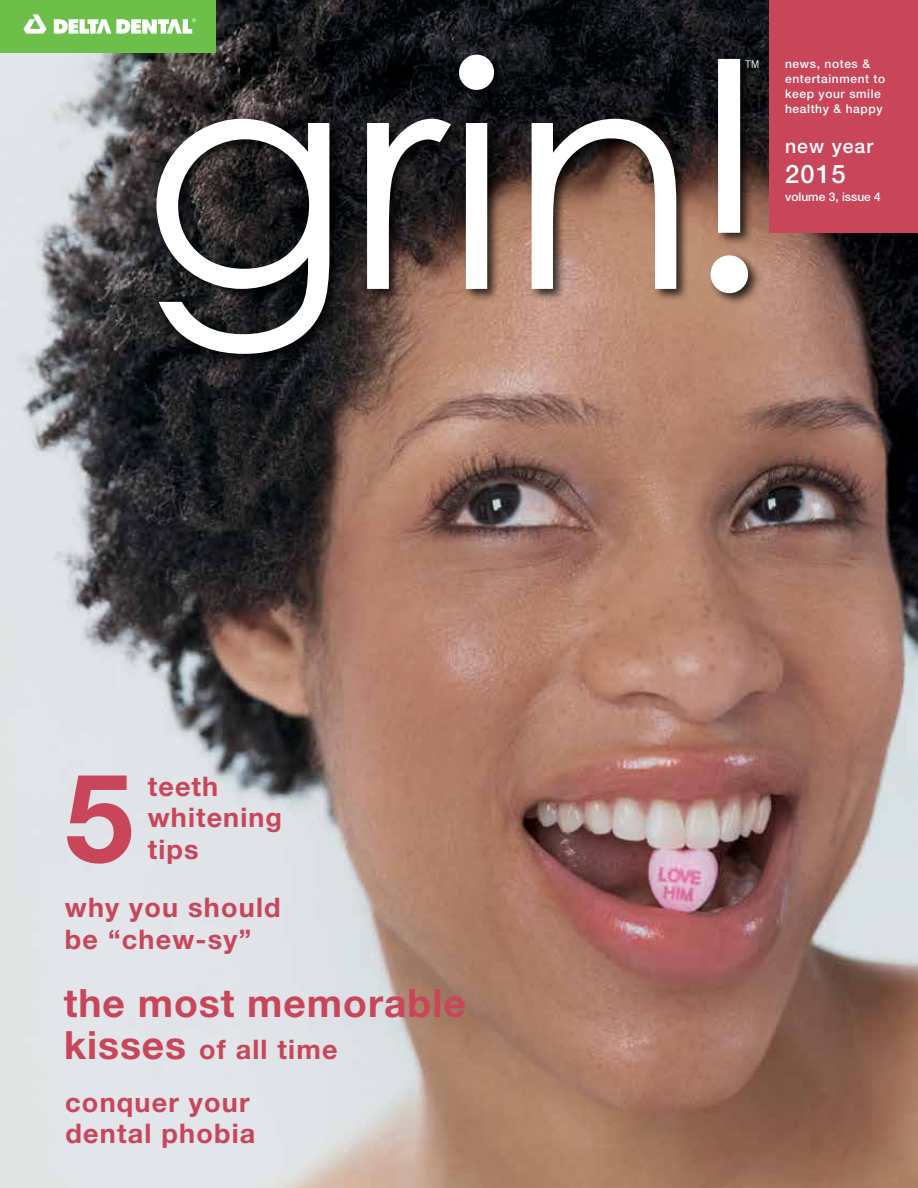
<style>
.page{position:relative;width:918px;height:1188px;background:#fff}
.page>*{position:absolute;margin:0;border:0;box-sizing:border-box;transform-origin:0 0}
.t1{font:700 123.3px "Helvetica Neue LT Std";color:#c9455a}
.t2{font:700 39px "Helvetica Neue LT Std";letter-spacing:.025em;color:#c9455a}
.t3{font:700 27px/31.5px "Helvetica Neue LT Std";letter-spacing:.045em;color:#c9455a}
.t4{font:500 25.5px "Helvetica Neue LT Std";color:#fff}
.t5{font:500 19.5px "Helvetica Neue LT Std";letter-spacing:.05em;color:#fff}
.t6{font:500 12px/15px "Helvetica Neue LT Std";letter-spacing:.05em;color:#fff}
.t7{font:500 12px "Helvetica Neue LT Std";color:#fff}
.t8{font:10.65px "Trade Gothic LT Std";color:#fff}
.s1{font-size:39px}
</style>
<div class="page">
<img style="left:0;top:0;width:918px;height:1188px">
<div style="left:153px;top:52px;width:608px;height:314px;background:#000;opacity:.75"></div>
<svg style="left:156px;top:55px;width:592px;height:299px"></svg>
<div style="left:770px;top:0;width:148px;height:233px;background:#c9455a"></div>
<div style="left:0;top:0;width:216px;height:53px;background:#6cc04a"></div>
<svg style="left:23px;top:14px;width:24px;height:20px"></svg>
<svg style="left:54px;top:18px;width:142px;height:16px"></svg>
<h1 class="t1" style="left:65px;top:742px;width:70px">5</h1>
<p class="t3" style="left:148px;top:770px;width:136px">teeth whitening tips</p>
<p class="t3" style="left:65px;top:891px;width:217px">why you should be “chew-sy”</p>
<h2 class="t2" style="left:64px;top:979px;width:404px">the most memorable</h2>
<p class="t3" style="left:64px;top:1033px;width:275px"><span class="s1">kisses</span> of all time</p>
<p class="t3" style="left:65px;top:1086px;width:192px">conquer your dental phobia</p>
<p class="t8" style="left:745px;top:58px;width:16px">TM</p>
<p class="t6" style="left:785px;top:56px;width:102px">news, notes &amp; entertainment to keep your smile healthy &amp; happy</p>
<p class="t5" style="left:785px;top:134px;width:90px">new year</p>
<p class="t4" style="left:785px;top:159px;width:62px">2015</p>
<p class="t7" style="left:785px;top:190px;width:97px">volume 3, issue 4</p>
</div>
